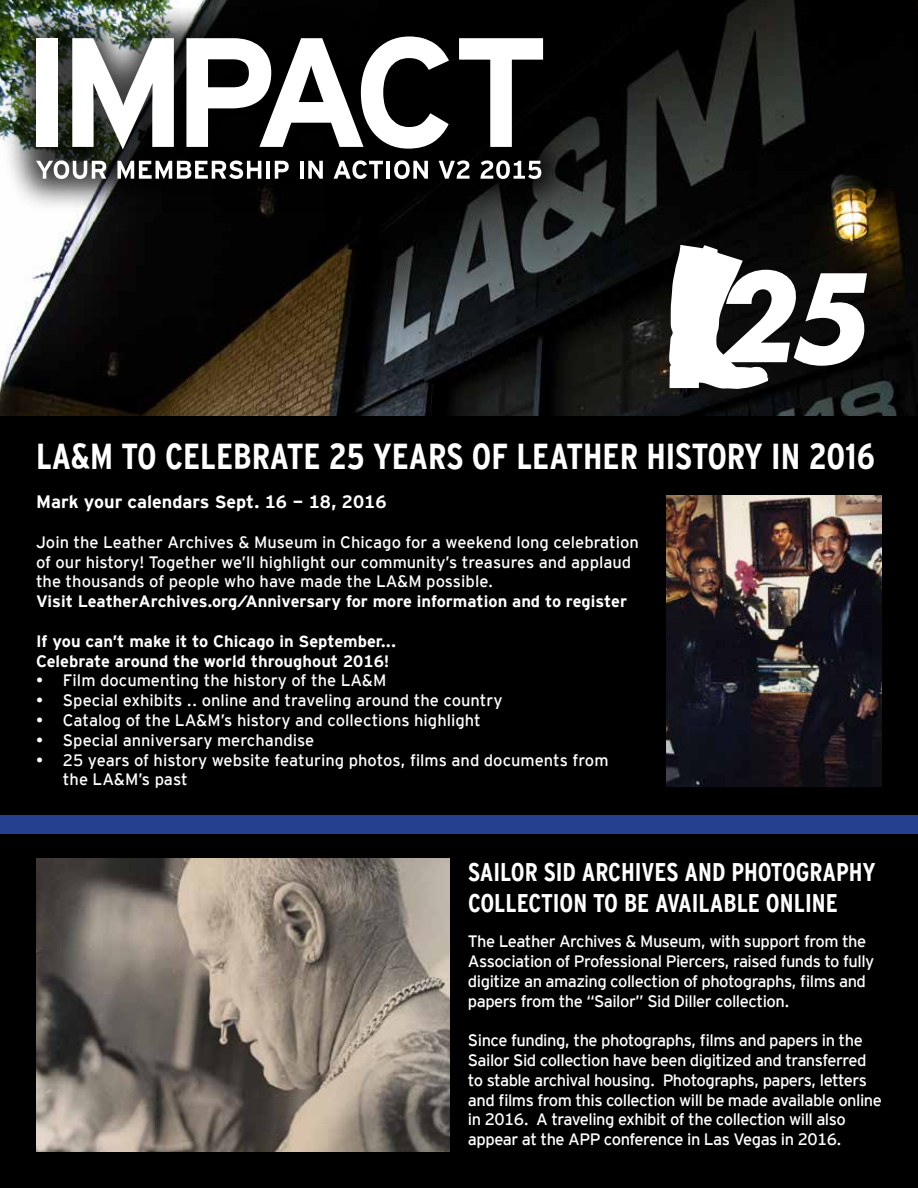
<style>
.page{position:relative;width:918px;height:1188px;background:#fff}
.page>*{position:absolute;margin:0;border:0;box-sizing:border-box;transform-origin:0 0}
.t1{font:700 condensed 36px "Interstate";color:#fff}
.t2{font:700 condensed 25.5px/30.6px "Interstate";color:#fff}
.t3{font:700 18px "Interstate Mono";color:#fff}
.t4{font:16.5px/19.8px "Interstate Mono";letter-spacing:-.03em;color:#fff}
.t5{font:16.5px/19.8px "Interstate Mono";color:#fff}
.t6{font:700 16.5px/19.8px "Interstate Mono";color:#fff}
</style>
<div class="page">
<div style="left:0;top:416px;width:918px;height:772px;background:#000"></div>
<img style="left:0;top:0;width:918px;height:416px">
<div style="left:0;top:816px;width:918px;height:18px;background:#25408f"></div>
<img style="left:36px;top:858px;width:414px;height:294px">
<img style="left:666px;top:495px;width:216px;height:292px">
<div style="left:3px;top:3px;width:574px;height:210px;background:#000;opacity:.75"></div>
<div style="left:37px;top:38px;width:21px;height:109px;background:#fff"></div>
<svg style="left:72px;top:38px;width:102px;height:111px"></svg>
<svg style="left:186px;top:36px;width:263px;height:113px"></svg>
<svg style="left:459px;top:38px;width:84px;height:109px"></svg>
<svg style="left:36px;top:160px;width:70px;height:19px"></svg>
<svg style="left:117px;top:160px;width:144px;height:19px"></svg>
<hr style="left:266px;top:161px;width:4px;height:18px;background:#fff">
<svg style="left:275px;top:161px;width:14px;height:18px"></svg>
<hr style="left:300px;top:161px;width:3px;height:18px;background:#fff">
<svg style="left:308px;top:161px;width:15px;height:18px"></svg>
<svg style="left:334px;top:160px;width:49px;height:19px"></svg>
<hr style="left:387px;top:161px;width:3px;height:18px;background:#fff">
<svg style="left:394px;top:160px;width:34px;height:19px"></svg>
<svg style="left:480px;top:160px;width:61px;height:19px"></svg>
<svg style="left:669px;top:245px;width:198px;height:144px"></svg>
<svg style="left:439px;top:160px;width:30px;height:19px"></svg>
<h1 class="t1" style="left:36px;top:436px;width:841px">LA&amp;M TO CELEBRATE 25 YEARS OF LEATHER HISTORY IN 2016</h1>
<p class="t3" style="left:36px;top:492px;width:352px">Mark your calendars Sept. 16 - 18, 2016</p>
<p class="t5" style="left:36px;top:532px;width:605px">Join the Leather Archives &amp; Museum in Chicago for a weekend long celebration of our history! Together we’ll highlight our community’s treasures and applaud the thousands of people who have made the LA&amp;M possible.</p>
<p class="t6" style="left:36px;top:591px;width:593px">Visit LeatherArchives.org/Anniversary for more information and to register</p>
<p class="t6" style="left:36px;top:631px;width:362px">If you can’t make it to Chicago in September...<br>Celebrate around the world throughout 2016!</p>
<p class="t5" style="left:36px;top:670px;width:352px">• Film documenting the history of the LA&amp;M</p>
<p class="t5" style="left:36px;top:690px;width:468px">• Special exhibits .. online and traveling around the country</p>
<p class="t5" style="left:36px;top:710px;width:446px">• Catalog of the LA&amp;M’s history and collections highlight</p>
<p class="t5" style="left:36px;top:730px;width:280px">• Special anniversary merchandise</p>
<p class="t5" style="left:63px;top:750px;width:547px;text-indent:-27px">• 25 years of history website featuring photos, films and documents from the LA&amp;M’s past</p>
<h2 class="t2" style="left:468px;top:857px;width:409px">SAILOR SID ARCHIVES AND PHOTOGRAPHY<br>COLLECTION TO BE AVAILABLE ONLINE</h2>
<p class="t4" style="left:468px;top:931px;width:408px">The Leather Archives &amp; Museum, with support from the Association of Professional Piercers, raised funds to fully digitize an amazing collection of photographs, films and papers from the “Sailor” Sid Diller collection.</p>
<p class="t4" style="left:468px;top:1030px;width:416px">Since funding, the photographs, films and papers in the Sailor Sid collection have been digitized and transferred to stable archival housing. Photographs, papers, letters and films from this collection will be made available online in 2016. A traveling exhibit of the collection will also appear at the APP conference in Las Vegas in 2016.</p>
</div>
